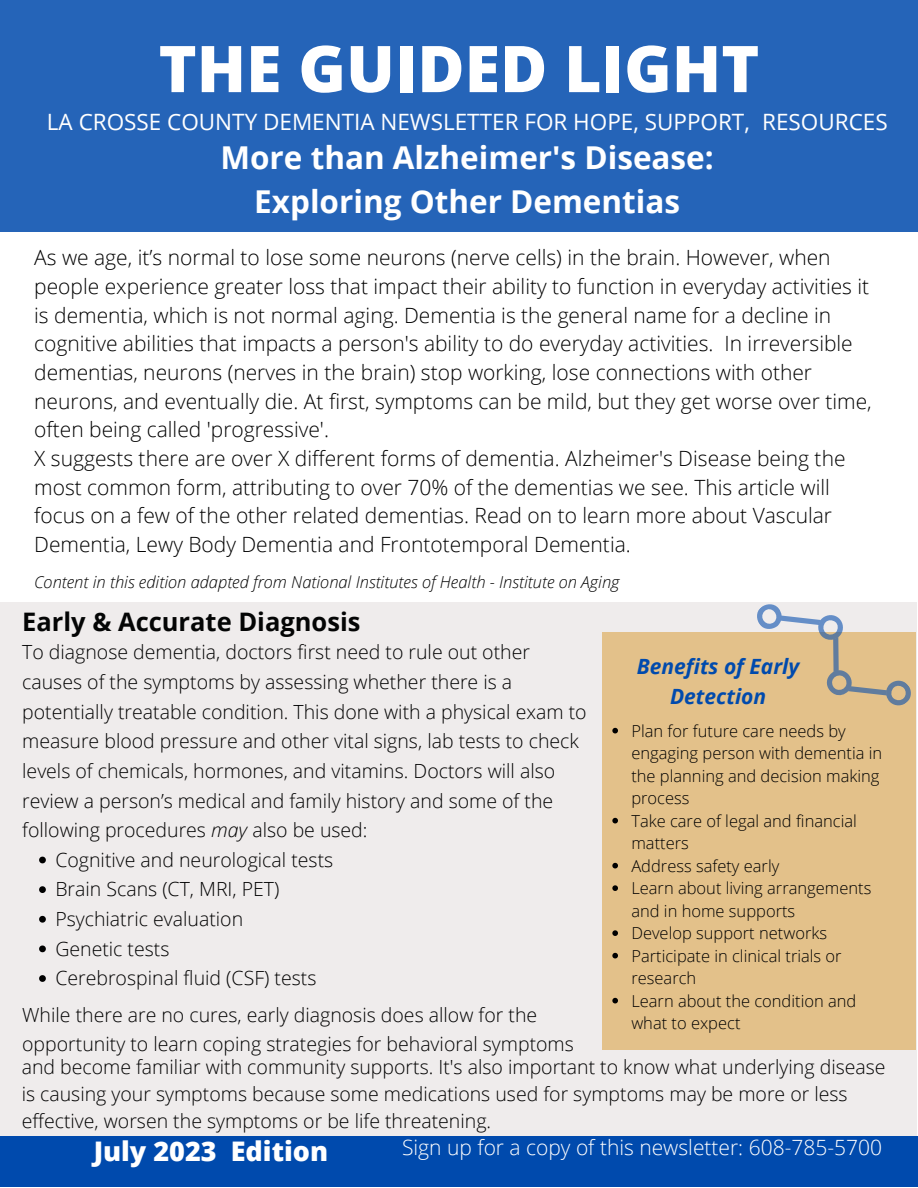
<style>
.page{position:relative;width:918px;height:1188px;background:#fff}
.page>*{position:absolute;margin:0;border:0;box-sizing:border-box;transform-origin:0 0}
.t1{font:800 64.5px "Open Sans";color:#fff}
.t2{font:700 31.5px "Open Sans";color:#fff}
.t3{font:800 27px "Open Sans";color:#fff}
.t4{font:700 25.5px "Open Sans";color:#040505}
.t5{font:22.5px "Open Sans";color:#fff}
.t6{font:300 21px/28.7px "Open Sans";color:#000}
.t7{font:300 21px "Open Sans";color:#fff}
.t8{font:italic 700 21px/29.2px "Open Sans";color:#004aad;text-align:center}
.t9{font:300 19.5px/29.7px "Open Sans";color:#000}
.t10{font:300 16.5px/22.5px "Open Sans";color:#000}
.t11{font:italic 300 16.5px "Open Sans";color:#000}
.s1{font-style:italic}
</style>
<div class="page">
<div style="left:0;top:0;width:918px;height:232px;background:#2564b8"></div>
<div style="left:1px;top:602px;width:916px;height:533px;background:#efecec"></div>
<div style="left:0;top:1136px;width:918px;height:51px;background:#004aad"></div>
<div style="left:602px;top:632px;width:314px;height:418px;background:#e3c18a"></div>
<svg style="left:757px;top:604px;width:154px;height:102px"></svg>
<svg style="left:39px;top:857px;width:7px;height:6px"></svg>
<svg style="left:39px;top:886px;width:7px;height:7px"></svg>
<svg style="left:39px;top:916px;width:7px;height:7px"></svg>
<svg style="left:39px;top:946px;width:7px;height:6px"></svg>
<svg style="left:39px;top:975px;width:7px;height:7px"></svg>
<svg style="left:612px;top:728px;width:6px;height:5px"></svg>
<svg style="left:612px;top:818px;width:6px;height:5px"></svg>
<svg style="left:612px;top:863px;width:6px;height:5px"></svg>
<svg style="left:612px;top:885px;width:6px;height:6px"></svg>
<svg style="left:612px;top:930px;width:6px;height:6px"></svg>
<svg style="left:612px;top:953px;width:6px;height:5px"></svg>
<svg style="left:612px;top:998px;width:6px;height:5px"></svg>
<p class="t1" style="left:159px;top:23px;width:602px">THE GUIDED LIGHT</p>
<p class="t5" style="left:47px;top:106px;width:842px">LA CROSSE COUNTY DEMENTIA NEWSLETTER FOR HOPE, SUPPORT, RESOURCES</p>
<p class="t2" style="left:220px;top:135px;width:495px">More than Alzheimer's Disease:</p>
<p class="t2" style="left:254px;top:179px;width:427px">Exploring Other Dementias</p>
<p class="t6" style="left:34px;top:243px;width:839px">As we age, it’s normal to lose some neurons (nerve cells) in the brain. However, when people experience greater loss that impact their ability to function in everyday activities it is dementia, which is not normal aging. Dementia is the general name for a decline in cognitive abilities that impacts a person's ability to do everyday activities. In irreversible dementias, neurons (nerves in the brain) stop working, lose connections with other neurons, and eventually die. At first, symptoms can be mild, but they get worse over time, often being called 'progressive'.</p>
<p class="t6" style="left:34px;top:444px;width:813px">X suggests there are over X different forms of dementia. Alzheimer's Disease being the most common form, attributing to over 70% of the dementias we see. This article will focus on a few of the other related dementias. Read on to learn more about Vascular Dementia, Lewy Body Dementia and Frontotemporal Dementia.</p>
<p class="t11" style="left:34px;top:570px;width:587px">Content in this edition adapted from National Institutes of Health - Institute on Aging</p>
<p class="t4" style="left:22px;top:603px;width:340px">Early &amp; Accurate Diagnosis</p>
<p class="t9" style="left:22px;top:637px;width:566px">To diagnose dementia, doctors first need to rule out other causes of the symptoms by assessing whether there is a potentially treatable condition. This done with a physical exam to measure blood pressure and other vital signs, lab tests to check levels of chemicals, hormones, and vitamins. Doctors will also review a person’s medical and family history and some of the following procedures <span class="s1">may</span> also be used:</p>
<p class="t8" style="left:637px;top:652px;width:164px">Benefits of Early<br>Detection</p>
<p class="t10" style="left:631px;top:719px;width:252px">Plan for future care needs by engaging person with dementia in the planning and decision making process</p>
<p class="t10" style="left:631px;top:809px;width:227px">Take care of legal and financial matters</p>
<p class="t10" style="left:631px;top:854px;width:149px">Address safety early</p>
<p class="t10" style="left:631px;top:877px;width:242px">Learn about living arrangements and in home supports</p>
<p class="t10" style="left:631px;top:922px;width:197px">Develop support networks</p>
<p class="t10" style="left:631px;top:944px;width:212px">Participate in clinical trials or research</p>
<p class="t10" style="left:631px;top:989px;width:226px">Learn about the condition and what to expect</p>
<p class="t9" style="left:22px;top:1053px;width:865px;line-height:27px">and become familiar with community supports. It's also important to know what underlying disease is causing your symptoms because some medications used for symptoms may be more or less effective, worsen the symptoms or be life threatening.</p>
<p class="t9" style="left:55px;top:844px;width:279px">Cognitive and neurological tests</p>
<p class="t9" style="left:55px;top:874px;width:226px">Brain Scans (CT, MRI, PET)</p>
<p class="t9" style="left:55px;top:904px;width:189px">Psychiatric evaluation</p>
<p class="t9" style="left:55px;top:933px;width:116px">Genetic tests</p>
<p class="t9" style="left:55px;top:963px;width:263px">Cerebrospinal fluid (CSF) tests</p>
<p class="t9" style="left:22px;top:999px;width:553px">While there are no cures, early diagnosis does allow for the opportunity to learn coping strategies for behavioral symptoms</p>
<p class="t3" style="left:94px;top:1132px;width:236px">July 2023 Edition</p>
<p class="t7" style="left:402px;top:1133px;width:481px">Sign up for a copy of this newsletter: 608-785-5700</p>
</div>
